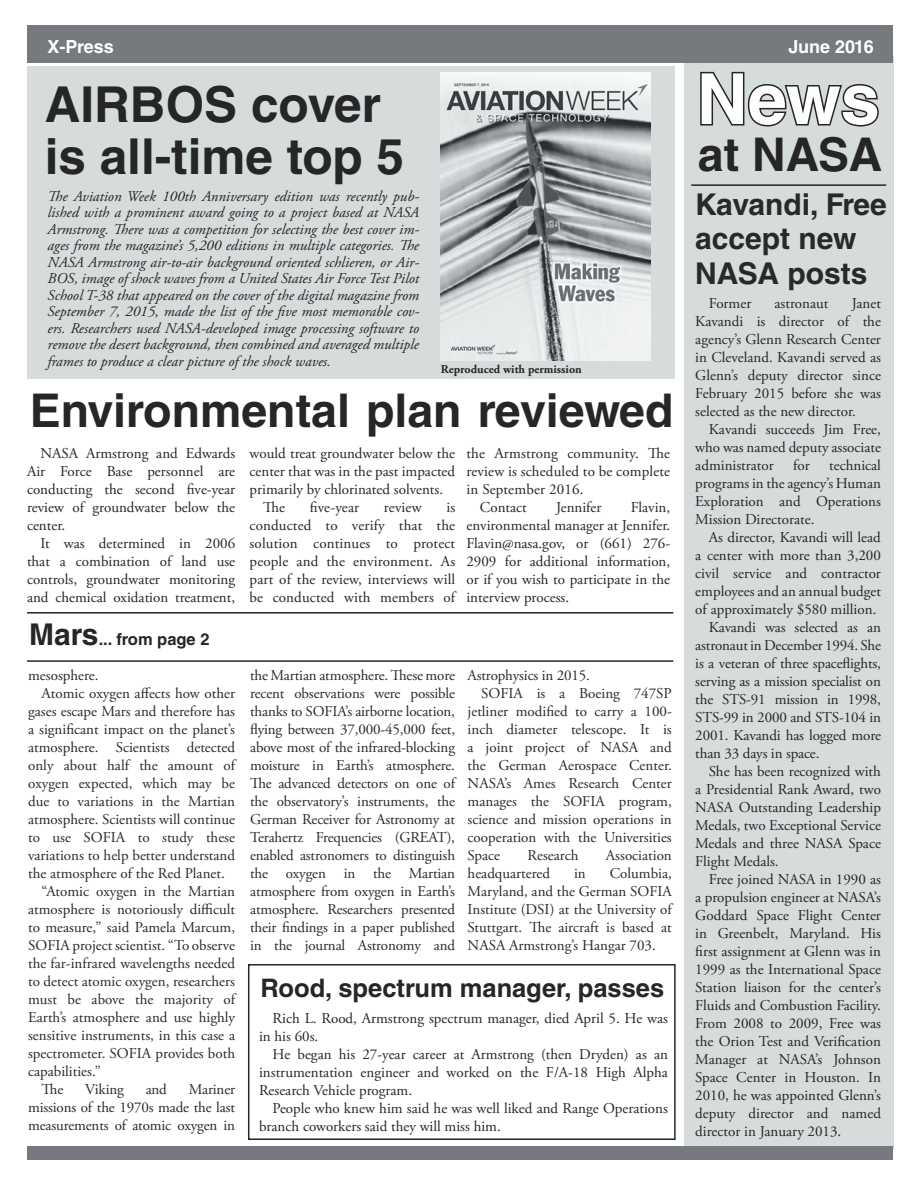
<style>
.page{position:relative;width:918px;height:1188px;background:#fff}
.page>*{position:absolute;margin:0;border:0;box-sizing:border-box;transform-origin:0 0}
.t1{font:700 70.5px "Helvetica LT Std";color:#fff}
.t2{font:700 49.5px/52.5px "Helvetica LT Std";color:#262527}
.t3{font:700 46.5px "Helvetica LT Std";color:#262527}
.t4{font:700 30px "Helvetica LT Std";color:#272a2b}
.t5{font:700 25.5px "Helvetica LT Std";color:#262527}
.t6{font:700 18px "Helvetica LT Std";letter-spacing:-.01em;color:#fff}
.t7{font:700 16.5px "Helvetica LT Std";color:#262527}
.t8{font:15px/18px "Adobe Garamond Pro";color:#262527;text-align:justify}
.t9{font:15px/18px "Adobe Garamond Pro";color:#272a2b;text-align:justify}
.t10{font:italic 15px/16.5px "Adobe Garamond Pro";color:#262527;text-align:justify}
.t11{font:700 12px "Adobe Garamond Pro";color:#262527}
.s1{font-size:30px}
</style>
<div class="page">
<div style="left:248px;top:964px;width:428px;height:176px;border:2px solid #262527"></div>
<div style="left:27px;top:66px;width:647px;height:313px;background:#d6dbdc"></div>
<div style="left:684px;top:56px;width:209px;height:1094px;background:#d6dbdc"></div>
<div style="left:27px;top:26px;width:866px;height:37px;background:#767a7e"></div>
<div style="left:27px;top:1146px;width:866px;height:14px;background:#767a7e"></div>
<hr style="left:691px;top:184px;width:195px;height:2px;background:#262527">
<svg style="left:700px;top:71px;width:179px;height:56px"></svg>
<hr style="left:27px;top:612px;width:646px;height:2px;background:#262527">
<img style="left:441px;top:73px;width:209px;height:287px">
<hr style="left:27px;top:660px;width:646px;height:2px;background:#262527">
<p class="t6" style="left:47px;top:36px;width:68px">X-Press</p>
<p class="t6" style="left:789px;top:36px;width:87px">June 2016</p>
<p class="t2" style="left:45px;top:77px;width:361px">AIRBOS cover is all-time top 5</p>
<p class="t10" style="left:48px;top:188px;width:373px">The Aviation Week 100th Anniversary edition was recently pub&shy;lished with a prominent award going to a project based at NASA Armstrong. There was a competition for selecting the best cover im&shy;ages from the magazine’s 5,200 editions in multiple categories. The NASA Armstrong air-to-air background oriented schlieren, or Air-BOS, image of shock waves from a United States Air Force Test Pilot School T-38 that appeared on the cover of the digital magazine from September 7, 2015, made the list of the five most memorable cov&shy;ers. Researchers used NASA-developed image processing software to remove the desert background, then combined and averaged multiple frames to produce a clear picture of the shock waves.</p>
<p class="t3" style="left:30px;top:382px;width:645px">Environmental plan reviewed</p>
<p class="t8" style="left:27px;top:445px;width:210px;text-indent:14px">NASA Armstrong and Edwards Air Force Base personnel are conducting the second five-year review of groundwater below the center.</p>
<p class="t8" style="left:27px;top:535px;width:210px;text-indent:14px">It was determined in 2006 that a combination of land use controls, groundwater monitoring and chemical oxidation treatment,</p>
<p class="t1" style="left:697px;top:56px;width:185px">News</p>
<p class="t3" style="left:698px;top:127px;width:186px">at NASA</p>
<p class="t4" style="left:695px;top:186px;width:193px">Kavandi, Free</p>
<p class="t4" style="left:695px;top:220px;width:163px">accept new</p>
<p class="t4" style="left:695px;top:255px;width:174px">NASA posts</p>
<p class="t8" style="left:695px;top:295px;width:187px;text-indent:156px">Janet Kavandi is director of the agency’s Glenn Research Center in Cleveland. Kavandi served as Glenn’s deputy director since February 2015 before she was selected as the new director.</p>
<p class="t8" style="left:695px;top:421px;width:187px;text-indent:14px">Kavandi succeeds Jim Free, who was named deputy associate administrator</p>
<p class="t8" style="left:709px;top:295px;width:44px">Former</p>
<p class="t8" style="left:775px;top:295px;width:55px">astronaut</p>
<p class="t11" style="left:441px;top:362px;width:142px">Reproduced with permission</p>
<p class="t8" style="left:250px;top:445px;width:207px">would treat groundwater below the center that was in the past impacted primarily by chlorinated solvents.</p>
<p class="t8" style="left:263px;top:499px;width:24px">The</p>
<p class="t8" style="left:310px;top:499px;width:51px">five-year</p>
<p class="t8" style="left:384px;top:499px;width:39px">review</p>
<p class="t8" style="left:466px;top:445px;width:205px">the Armstrong community. The review is scheduled to be complete in September 2016.</p>
<p class="t8" style="left:480px;top:499px;width:48px">Contact</p>
<p class="t8" style="left:556px;top:499px;width:47px">Jennifer</p>
<p class="t8" style="left:695px;top:457px;width:187px;text-indent:134px">technical programs in the agency’s Human Exploration and Operations Mission Directorate.</p>
<p class="t8" style="left:695px;top:529px;width:187px;text-indent:14px">As director, Kavandi will lead a center with more than 3,200 civil service and contractor employees and an annual budget of approximately $580 million.</p>
<p class="t8" style="left:695px;top:619px;width:187px;text-indent:14px">Kavandi was selected as an astronaut in December 1994. She is a veteran of three spaceflights, serving as a mission specialist on the STS-91 mission in 1998, STS-99 in 2000 and STS-104 in 2001. Kavandi has logged more than 33 days in space.</p>
<p class="t8" style="left:695px;top:763px;width:187px;text-indent:14px">She has been recognized with a Presidential Rank Award, two NASA Outstanding Leadership Medals, two Exceptional Service Medals and three NASA Space Flight Medals.</p>
<p class="t8" style="left:695px;top:871px;width:187px;text-indent:14px">Free joined NASA in 1990 as a propulsion engineer at NASA’s Goddard Space Flight Center in Greenbelt, Maryland. His first assignment at Glenn was in 1999 as the International Space Station liaison for the center’s Fluids and Combustion Facility.<br>From 2008 to 2009, Free was the Orion Test and Verification Manager at NASA’s Johnson Space Center in Houston. In 2010, he was appointed Glenn’s deputy director and named director in January 2013.</p>
<p class="t8" style="left:793px;top:457px;width:18px">for</p>
<p class="t8" style="left:466px;top:499px;width:205px;text-indent:164px">Flavin, environmental manager at Jennifer.<br>Flavin@nasa.gov, or (661) 276- 2909 for additional information, or if you wish to participate in the interview process.</p>
<p class="t8" style="left:250px;top:499px;width:207px;text-indent:197px">is conducted to verify that the solution continues to protect people and the environment. As part of the review, interviews will be conducted with members of</p>
<p class="t7" style="left:29px;top:629px;width:182px"><span class="s1">Mars</span>... from page 2</p>
<p class="t9" style="left:250px;top:667px;width:206px">the Martian atmosphere. These more recent observations were possible thanks to SOFIA’s airborne location, flying between 37,000-45,000 feet, above most of the infrared-blocking moisture in Earth’s atmosphere.<br>The advanced detectors on one of the observatory’s instruments, the German Receiver for Astronomy at Terahertz Frequencies (GREAT), enabled astronomers to distinguish the oxygen in the Martian atmosphere from oxygen in Earth’s atmosphere. Researchers presented their findings in a paper published in the journal Astronomy and</p>
<p class="t9" style="left:468px;top:667px;width:124px">Astrophysics in 2015.</p>
<p class="t9" style="left:28px;top:667px;width:72px">mesosphere.</p>
<p class="t9" style="left:28px;top:685px;width:208px;text-indent:14px">Atomic oxygen affects how other gases escape Mars and therefore has a significant impact on the planet’s atmosphere. Scientists detected only about half the amount of oxygen expected, which may be due to variations in the Martian atmosphere. Scientists will continue to use SOFIA to study these variations to help better understand the atmosphere of the Red Planet.</p>
<p class="t9" style="left:28px;top:883px;width:209px;text-indent:14px">“Atomic oxygen in the Martian atmosphere is notoriously difficult to measure,” said Pamela Marcum, SOFIA project scientist. “To observe the far-infrared wavelengths needed to detect atomic oxygen, researchers must be above the majority of Earth’s atmosphere and use highly sensitive instruments, in this case a spectrometer. SOFIA provides both capabilities.”</p>
<p class="t9" style="left:42px;top:1081px;width:23px">The</p>
<p class="t9" style="left:85px;top:1081px;width:40px">Viking</p>
<p class="t9" style="left:146px;top:1081px;width:23px">and</p>
<p class="t9" style="left:468px;top:685px;width:206px;text-indent:14px">SOFIA is a Boeing 747SP jetliner modified to carry a 100- inch diameter telescope. It is a joint project of NASA and the German Aerospace Center.<br>NASA’s Ames Research Center manages the SOFIA program, science and mission operations in cooperation with the Universities Space</p>
<p class="t9" style="left:528px;top:847px;width:52px">Research</p>
<p class="t9" style="left:606px;top:847px;width:67px">Association</p>
<p class="t9" style="left:468px;top:865px;width:84px">headquartered</p>
<p class="t9" style="left:574px;top:865px;width:13px">in</p>
<p class="t9" style="left:468px;top:865px;width:206px;text-indent:142px">Columbia, Maryland, and the German SOFIA Institute (DSI) at the University of Stuttgart. The aircraft is based at NASA Armstrong’s Hangar 703.</p>
<p class="t5" style="left:261px;top:973px;width:405px">Rood, spectrum manager, passes</p>
<p class="t8" style="left:259px;top:1010px;width:410px;text-indent:14px">Rich L. Rood, Armstrong spectrum manager, died April 5. He was in his 60s.</p>
<p class="t8" style="left:259px;top:1046px;width:410px;text-indent:14px">He began his 27-year career at Armstrong (then Dryden) as an instrumentation engineer and worked on the F/A-18 High Alpha Research Vehicle program.</p>
<p class="t8" style="left:259px;top:1100px;width:410px;text-indent:14px">People who knew him said he was well liked and Range Operations branch coworkers said they will miss him.</p>
<p class="t9" style="left:28px;top:1081px;width:208px;text-indent:161px">Mariner missions of the 1970s made the last measurements of atomic oxygen in</p>
</div>
